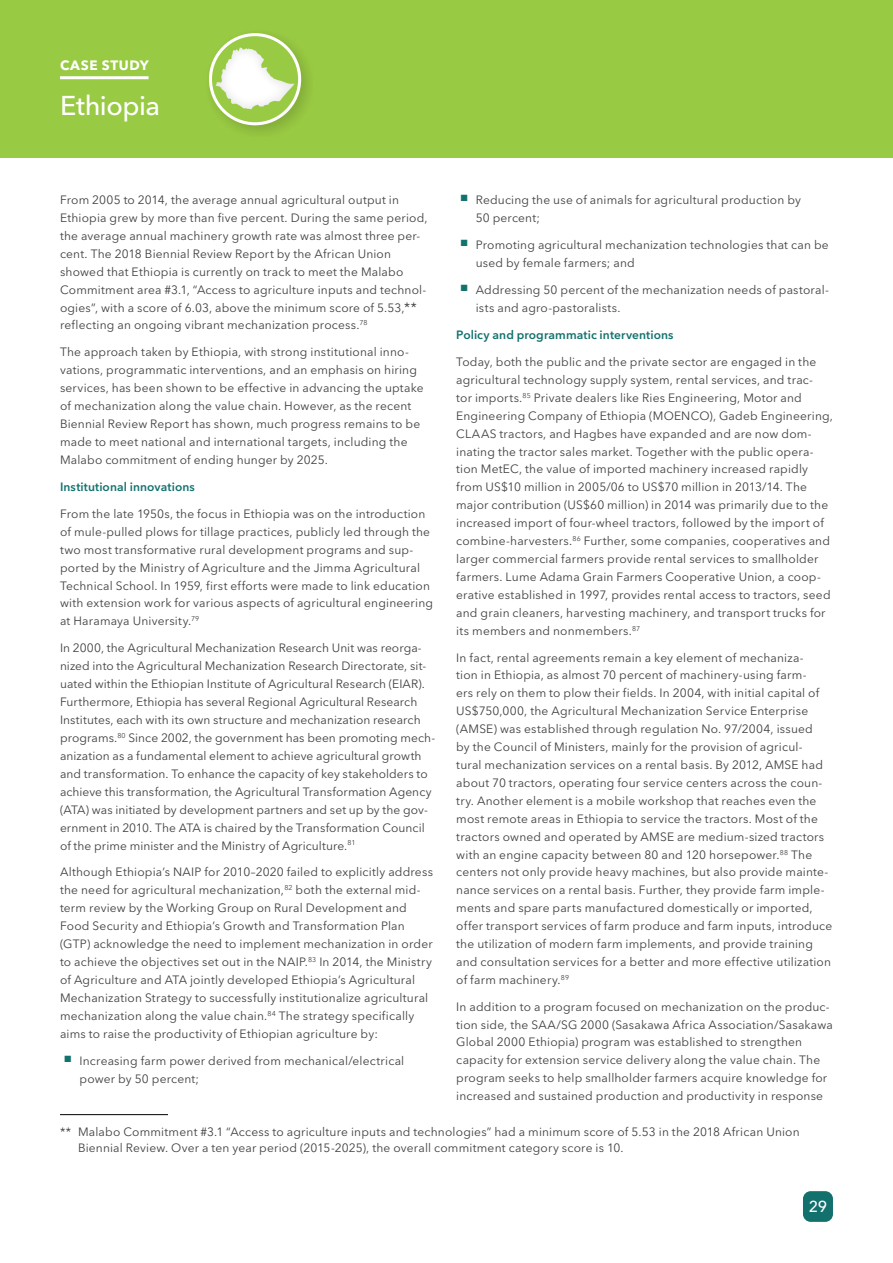
<style>
.page{position:relative;width:893px;height:1263px;background:#fff}
.page>*{position:absolute;margin:0;border:0;box-sizing:border-box;transform-origin:0 0}
.t1{font:500 27px "Avenir Next LT Pro";letter-spacing:-.015em;color:#fff}
.t2{font:500 15.75px "Avenir Next LT Pro";color:#fff}
.t3{font:700 13.5px "Avenir Next LT Pro";letter-spacing:.045em;color:#fff}
.t4{font:12px/18px "Avenir Next LT Pro";letter-spacing:.015em;color:#414042}
.t5{font:600 12px "Avenir Next LT Pro";letter-spacing:.005em;color:#12726e}
.s1{font-size:13.5px}
</style>
<div class="page">
<div style="left:803px;top:1191px;width:30px;height:30px;background:#13716d;border-radius:8px"></div>
<div style="left:0;top:0;width:893px;height:158px;background:#99ca43"></div>
<svg style="left:209px;top:33px;width:100px;height:100px"></svg>
<svg style="left:210px;top:35px;width:90px;height:89px"></svg>
<div style="left:209px;top:33px;width:92px;height:92px;border:3px solid #fff;border-radius:50%"></div>
<svg style="left:215px;top:47px;width:80px;height:63px"></svg>
<hr style="left:60px;top:1114px;width:108px;height:1px;background:#000">
<hr style="left:60px;top:76px;width:89px;height:3px;background:#fff">
<p class="t3" style="left:60px;top:57px;width:90px">CASE STUDY</p>
<h1 class="t1" style="left:60px;top:90px;width:102px">Ethiopia</h1>
<p class="t4" style="left:60px;top:191px;width:369px">From 2005 to 2014, the average annual agricultural output in Ethiopia grew by more than five percent. During the same period, the average annual machinery growth rate was almost three per&shy;cent. The 2018 Biennial Review Report by the African Union showed that Ethiopia is currently on track to meet the Malabo Commitment area #3.1, “Access to agriculture inputs and technol&shy;ogies”, with a score of 6.03, above the minimum score of 5.53,<span class="s1">** </span>reflecting an ongoing vibrant mechanization process.<sup>78</sup></p>
<p class="t4" style="left:60px;top:343px;width:365px">The approach taken by Ethiopia, with strong institutional inno&shy;vations, programmatic interventions, and an emphasis on hiring services, has been shown to be effective in advancing the uptake of mechanization along the value chain. However, as the recent Biennial Review Report has shown, much progress remains to be made to meet national and international targets, including the Malabo commitment of ending hunger by 2025.</p>
<p class="t5" style="left:60px;top:479px;width:136px">Institutional innovations</p>
<p class="t4" style="left:60px;top:505px;width:375px">From the late 1950s, the focus in Ethiopia was on the introduction of mule-pulled plows for tillage practices, publicly led through the two most transformative rural development programs and sup&shy;ported by the Ministry of Agriculture and the Jimma Agricultural Technical School. In 1959, first efforts were made to link education with extension work for various aspects of agricultural engineering at Haramaya University.<sup>79</sup></p>
<p class="t4" style="left:60px;top:639px;width:377px">In 2000, the Agricultural Mechanization Research Unit was reorga&shy;nized into the Agricultural Mechanization Research Directorate, sit&shy;uated within the Ethiopian Institute of Agricultural Research (EIAR).<br>Furthermore, Ethiopia has several Regional Agricultural Research Institutes, each with its own structure and mechanization research programs.<sup>80</sup> Since 2002, the government has been promoting mech&shy;anization as a fundamental element to achieve agricultural growth and transformation. To enhance the capacity of key stakeholders to achieve this transformation, the Agricultural Transformation Agency (ATA) was initiated by development partners and set up by the gov&shy;ernment in 2010. The ATA is chaired by the Transformation Council of the prime minister and the Ministry of Agriculture.<sup>81</sup></p>
<p class="t4" style="left:60px;top:863px;width:375px">Although Ethiopia’s NAIP for 2010–2020 failed to explicitly address the need for agricultural mechanization,<sup>82</sup> both the external mid&shy;term review by the Working Group on Rural Development and Food Security and Ethiopia’s Growth and Transformation Plan (GTP) acknowledge the need to implement mechanization in order to achieve the objectives set out in the NAIP.<sup>83</sup> In 2014, the Ministry of Agriculture and ATA jointly developed Ethiopia’s Agricultural Mechanization Strategy to successfully institutionalize agricultural mechanization along the value chain.<sup>84</sup> The strategy specifically aims to raise the productivity of Ethiopian agriculture by:</p>
<p class="t4" style="left:80px;top:1051px;width:326px;text-indent:-15px"><sup>■</sup> Increasing farm power derived from mechanical/electrical power by 50 percent;</p>
<p class="t4" style="left:476px;top:191px;width:327px;text-indent:-15px"><sup>■</sup> Reducing the use of animals for agricultural production by<br>50 percent;</p>
<p class="t4" style="left:476px;top:236px;width:355px;text-indent:-15px"><sup>■</sup> Promoting agricultural mechanization technologies that can be used by female farmers; and</p>
<p class="t4" style="left:476px;top:281px;width:355px;text-indent:-15px"><sup>■</sup> Addressing 50 percent of the mechanization needs of pastoral&shy;ists and agro-pastoralists.</p>
<p class="t5" style="left:456px;top:328px;width:219px">Policy and programmatic interventions</p>
<p class="t4" style="left:456px;top:353px;width:378px">Today, both the public and the private sector are engaged in the agricultural technology supply system, rental services, and trac-<br>tor imports.<sup>85</sup> Private dealers like Ries Engineering, Motor and Engineering Company of Ethiopia (MOENCO), Gadeb Engineering, CLAAS tractors, and Hagbes have expanded and are now dom&shy;inating the tractor sales market. Together with the public opera&shy;tion MetEC, the value of imported machinery increased rapidly from US$10 million in 2005/06 to US$70 million in 2013/14. The major contribution (US$60 million) in 2014 was primarily due to the increased import of four-wheel tractors, followed by the import of combine-harvesters.<sup>86</sup> Further, some companies, cooperatives and larger commercial farmers provide rental services to smallholder farmers. Lume Adama Grain Farmers Cooperative Union, a coop&shy;erative established in 1997, provides rental access to tractors, seed and grain cleaners, harvesting machinery, and transport trucks for its members and nonmembers.<sup>87</sup></p>
<p class="t4" style="left:456px;top:648px;width:378px">In fact, rental agreements remain a key element of mechaniza-<br>tion in Ethiopia, as almost 70 percent of machinery-using farm-<br>ers rely on them to plow their fields. In 2004, with initial capital of US$750,000, the Agricultural Mechanization Service Enterprise (AMSE) was established through regulation No. 97/2004, issued<br>by the Council of Ministers, mainly for the provision of agricul-<br>tural mechanization services on a rental basis. By 2012, AMSE had about 70 tractors, operating four service centers across the coun&shy;try. Another element is a mobile workshop that reaches even the most remote areas in Ethiopia to service the tractors. Most of the tractors owned and operated by AMSE are medium-sized tractors with an engine capacity between 80 and 120 horsepower.<sup>88</sup> The centers not only provide heavy machines, but also provide mainte&shy;nance services on a rental basis. Further, they provide farm imple&shy;ments and spare parts manufactured domestically or imported, offer transport services of farm produce and farm inputs, introduce the utilization of modern farm implements, and provide training and consultation services for a better and more effective utilization of farm machinery.<sup>89</sup></p>
<p class="t4" style="left:456px;top:998px;width:378px">In addition to a program focused on mechanization on the produc&shy;tion side, the SAA/SG 2000 (Sasakawa Africa Association/Sasakawa Global 2000 Ethiopia) program was established to strengthen capacity for extension service delivery along the value chain. The program seeks to help smallholder farmers acquire knowledge for increased and sustained production and productivity in response</p>
<p class="t4" style="left:78px;top:1123px;width:723px;line-height:16.5px;text-indent:-18px">** Malabo Commitment #3.1 “Access to agriculture inputs and technologies” had a minimum score of 5.53 in the 2018 African Union<br>Biennial Review. Over a ten year period (2015-2025), the overall commitment category score is 10.</p>
<h2 class="t2" style="left:809px;top:1197px;width:20px">29</h2>
</div>
